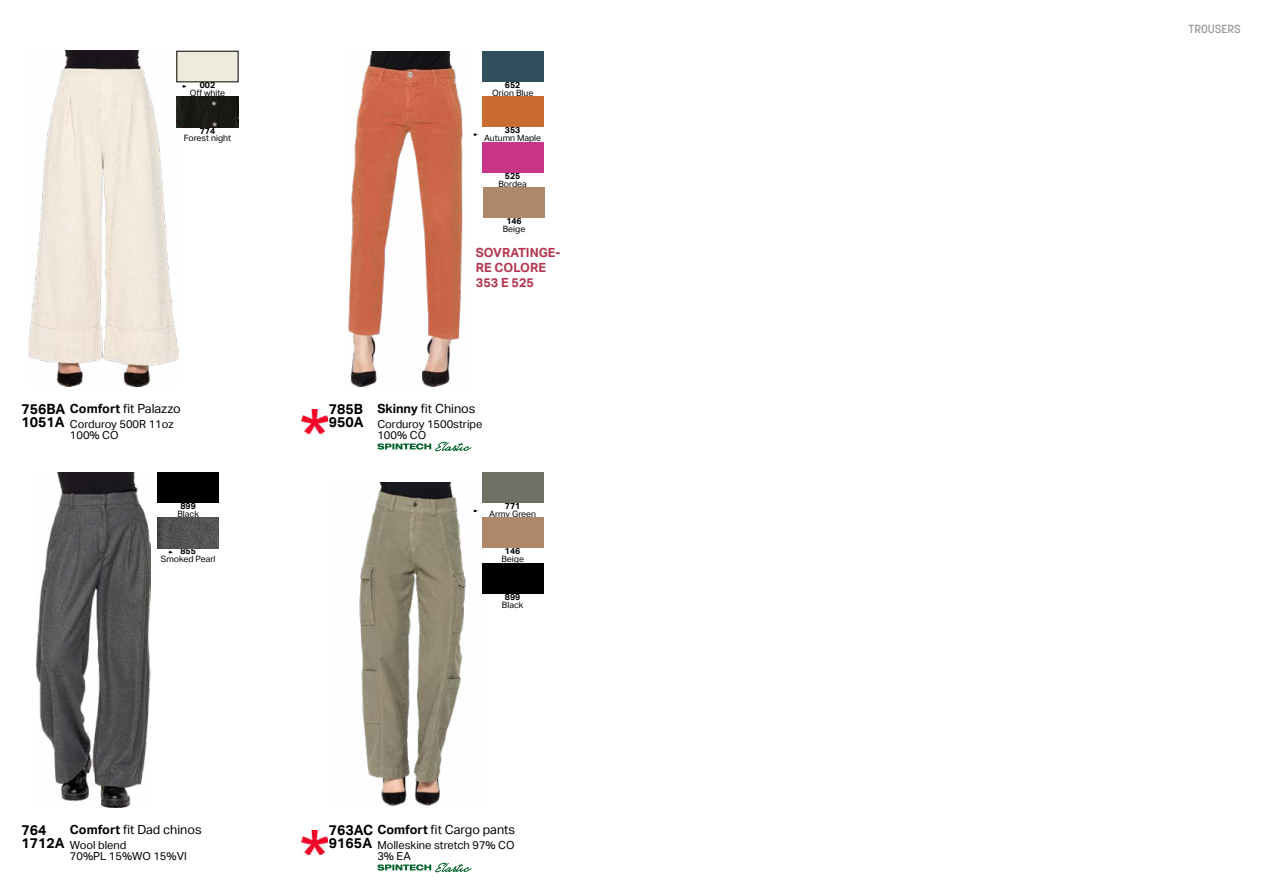
<style>
.page{position:relative;width:1263px;height:893px;background:#fff}
.page>*{position:absolute;margin:0;border:0;box-sizing:border-box;transform-origin:0 0}
.t1{font:700 14.1px/12.6px "Aktiv Grotesk";color:#000}
.t2{font:12.6px "Aktiv Grotesk";color:#000}
.t3{font:700 12.6px/15px "Aktiv Grotesk";color:#b5354f}
.t4{font:500 11.7px "Korolev";color:#979397}
.t5{font:11.1px/10.8px "Aktiv Grotesk";color:#000}
.t6{font:8.7px "Aktiv Grotesk";color:#000}
.t7{font:700 8.7px "Aktiv Grotesk";color:#000}
.s1{font-weight:700}
</style>
<div class="page">
<svg style="left:182px;top:85px;width:5px;height:3px"></svg>
<div style="left:177px;top:51px;width:61px;height:31px;background:#eeeadc"></div>
<img style="left:29px;top:51px;width:149px;height:335px">
<div style="left:158px;top:472px;width:61px;height:31px;background:#000"></div>
<img style="left:158px;top:517px;width:61px;height:31px">
<img style="left:37px;top:472px;width:114px;height:335px">
<img style="left:177px;top:97px;width:61px;height:30px">
<div style="left:482px;top:51px;width:61px;height:31px;background:#314f5d"></div>
<div style="left:482px;top:96px;width:61px;height:31px;background:#ca6b31"></div>
<img style="left:348px;top:51px;width:115px;height:335px">
<svg style="left:377px;top:442px;width:95px;height:9px"></svg>
<div style="left:482px;top:142px;width:61px;height:31px;background:#ca3486"></div>
<div style="left:483px;top:187px;width:62px;height:31px;background:#af8869"></div>
<img style="left:302px;top:409px;width:25px;height:24px">
<div style="left:482px;top:472px;width:61px;height:31px;background:#6e7264"></div>
<div style="left:482px;top:517px;width:61px;height:31px;background:#af8869"></div>
<img style="left:359px;top:483px;width:128px;height:323px">
<div style="left:482px;top:563px;width:61px;height:30px;background:#000"></div>
<img style="left:302px;top:830px;width:25px;height:24px">
<svg style="left:377px;top:863px;width:95px;height:9px"></svg>
<p class="t4" style="left:1188px;top:22px;width:54px">TROUSERS</p>
<p class="t7" style="left:200px;top:80px;width:17px">002</p>
<p class="t6" style="left:190px;top:88px;width:37px">Off white</p>
<p class="t7" style="left:505px;top:80px;width:17px">652</p>
<p class="t6" style="left:492px;top:88px;width:43px">Orion Blue</p>
<p class="t7" style="left:200px;top:125px;width:17px">774</p>
<p class="t6" style="left:184px;top:133px;width:49px">Forest night</p>
<p class="t7" style="left:505px;top:125px;width:17px">353</p>
<p class="t6" style="left:484px;top:133px;width:59px">Autumn Maple</p>
<p class="t7" style="left:505px;top:171px;width:17px">525</p>
<p class="t6" style="left:498px;top:178px;width:30px">Bordea</p>
<p class="t7" style="left:506px;top:216px;width:17px">146</p>
<p class="t6" style="left:503px;top:224px;width:24px">Beige</p>
<p class="t3" style="left:476px;top:245px;width:86px">SOVRATINGE-<br>RE COLORE<br>353 E 525</p>
<p class="t1" style="left:21px;top:403px;width:45px">756BA<br>1051A</p>
<p class="t2" style="left:70px;top:401px;width:112px"><span class="s1">Comfort</span> fit Palazzo</p>
<p class="t5" style="left:70px;top:419px;width:105px">Corduroy 500R 11oz<br>100% CO</p>
<p class="t1" style="left:329px;top:403px;width:36px">785B<br>950A</p>
<p class="t2" style="left:377px;top:401px;width:100px"><span class="s1">Skinny</span> fit Chinos</p>
<p class="t5" style="left:377px;top:419px;width:107px">Corduroy 1500stripe<br>100% CO</p>
<p class="t7" style="left:180px;top:501px;width:17px">899</p>
<p class="t6" style="left:177px;top:509px;width:23px">Black</p>
<p class="t7" style="left:505px;top:501px;width:17px">771</p>
<p class="t6" style="left:489px;top:509px;width:48px">Army Green</p>
<p class="t7" style="left:180px;top:546px;width:17px">855</p>
<p class="t6" style="left:161px;top:554px;width:56px">Smoked Pearl</p>
<p class="t7" style="left:505px;top:546px;width:17px">146</p>
<p class="t6" style="left:501px;top:554px;width:24px">Beige</p>
<p class="t7" style="left:505px;top:592px;width:17px">899</p>
<p class="t6" style="left:502px;top:599px;width:23px">Black</p>
<p class="t1" style="left:21px;top:824px;width:45px">764<br>1712A</p>
<p class="t2" style="left:70px;top:822px;width:133px"><span class="s1">Comfort</span> fit Dad chinos</p>
<p class="t5" style="left:70px;top:840px;width:118px">Wool blend<br>70%PL 15%WO 15%VI</p>
<p class="t1" style="left:329px;top:824px;width:46px">763AC<br>9165A</p>
<p class="t2" style="left:377px;top:822px;width:139px"><span class="s1">Comfort</span> fit Cargo pants</p>
<p class="t5" style="left:377px;top:840px;width:139px">Molleskine stretch 97% CO<br>3% EA</p>
</div>
